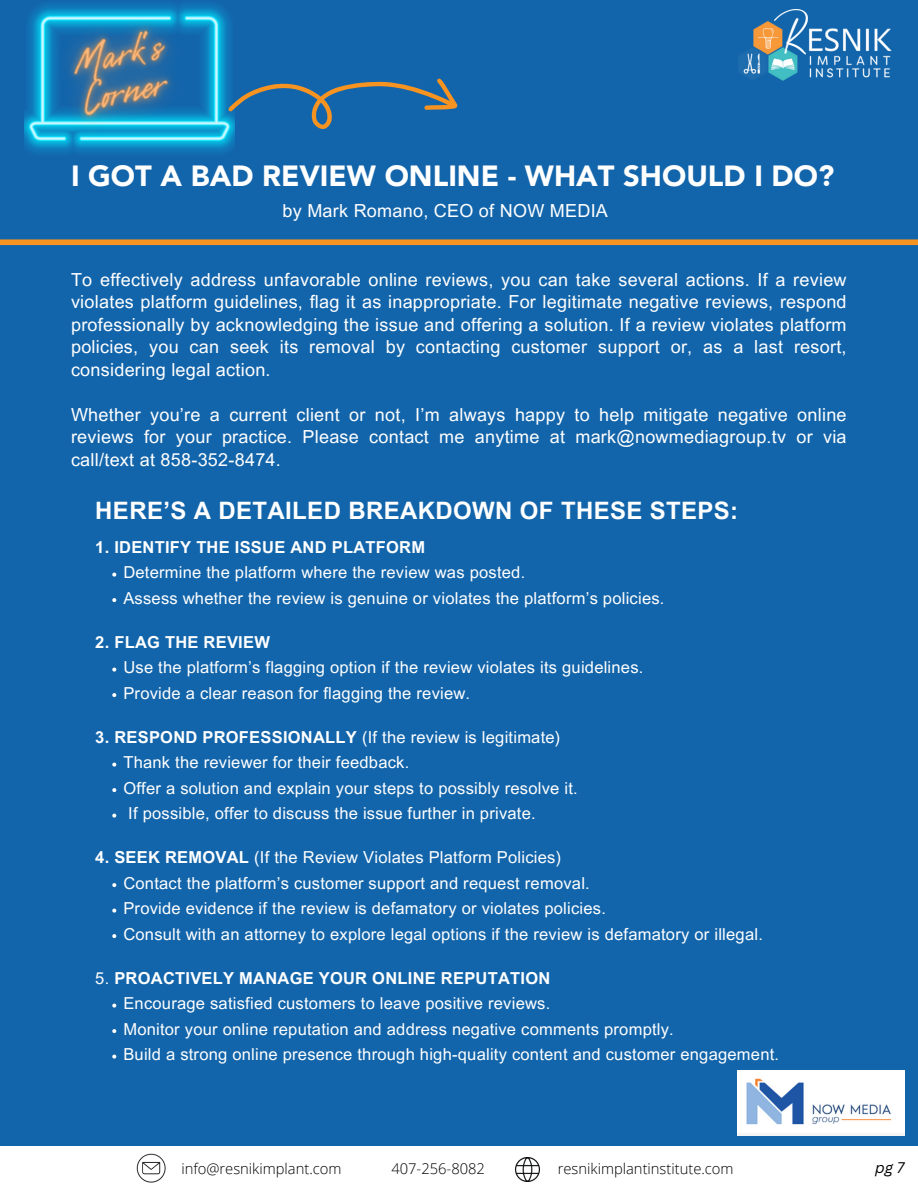
<style>
.page{position:relative;width:918px;height:1188px;background:#fff}
.page>*{position:absolute;margin:0;border:0;box-sizing:border-box;transform-origin:0 0}
.t1{font:900 29.1px "Avenir LT Pro";color:#fff}
.t2{font:700 24px "Arial MT Pro";letter-spacing:.015em;color:#fff}
.t3{font:18px/22.5px "Arial MT Pro";letter-spacing:.015em;color:#fff;text-align:justify}
.t4{font:16.5px "Arial MT Pro";letter-spacing:.015em;color:#fff}
.t5{font:700 16.5px "Arial MT Pro";letter-spacing:.015em;color:#fff}
.t6{font:italic 15px "Canva Sans";color:#000}
.t7{font:300 14.7px "Open Sans";color:#000}
.s1{font-weight:700}
.s2{font-weight:400}
</style>
<div class="page">
<div style="left:0;top:0;width:918px;height:1145px;background:#1365ab"></div>
<div style="left:0;top:239px;width:918px;height:6px;background:#f79320"></div>
<img style="left:136px;top:1153px;width:30px;height:30px">
<img style="left:515px;top:1157px;width:25px;height:25px">
<svg style="left:112px;top:573px;width:4px;height:4px"></svg>
<svg style="left:112px;top:598px;width:4px;height:4px"></svg>
<svg style="left:112px;top:668px;width:4px;height:4px"></svg>
<svg style="left:112px;top:693px;width:4px;height:4px"></svg>
<svg style="left:112px;top:763px;width:4px;height:4px"></svg>
<svg style="left:112px;top:788px;width:4px;height:4px"></svg>
<svg style="left:112px;top:814px;width:4px;height:4px"></svg>
<svg style="left:112px;top:883px;width:4px;height:4px"></svg>
<svg style="left:112px;top:909px;width:4px;height:4px"></svg>
<svg style="left:112px;top:934px;width:4px;height:4px"></svg>
<svg style="left:112px;top:1004px;width:4px;height:4px"></svg>
<svg style="left:112px;top:1029px;width:4px;height:4px"></svg>
<svg style="left:112px;top:1055px;width:4px;height:4px"></svg>
<img style="left:740px;top:10px;width:152px;height:70px">
<img style="left:737px;top:1070px;width:168px;height:65px">
<svg style="left:232px;top:78px;width:226px;height:69px"></svg>
<img style="left:24px;top:4px;width:208px;height:149px">
<p class="t1" style="left:71px;top:164px;width:765px">I GOT A BAD REVIEW ONLINE - WHAT SHOULD I DO?</p>
<p class="t3" style="left:283px;top:201px;width:327px">by Mark Romano, CEO of NOW MEDIA</p>
<h5 class="t3" style="left:71px;top:271px;width:777px">To effectively address unfavorable online reviews, you can take several actions. If a review violates platform guidelines, flag it as inappropriate. For legitimate negative reviews, respond professionally by acknowledging the issue and offering a solution. If a review violates platform policies, you can seek its removal by contacting customer support or, as a last resort, considering legal action.</h5>
<p class="t3" style="left:71px;top:406px;width:777px">Whether you’re a current client or not, I’m always happy to help mitigate negative online reviews for your practice. Please contact me anytime at mark@nowmediagroup.tv or via call/text at 858-352-8474.</p>
<p class="t2" style="left:95px;top:502px;width:644px">HERE’S A DETAILED BREAKDOWN OF THESE STEPS:</p>
<p class="t5" style="left:95px;top:541px;width:331px">1. IDENTIFY THE ISSUE AND PLATFORM</p>
<p class="t4" style="left:123px;top:566px;width:403px">Determine the platform where the review was posted.</p>
<h2 class="t4" style="left:123px;top:592px;width:543px">Assess whether the review is genuine or violates the platform’s policies.</h2>
<h6 class="t5" style="left:95px;top:636px;width:176px">2. FLAG THE REVIEW</h6>
<p class="t4" style="left:123px;top:661px;width:522px">Use the platform’s flagging option if the review violates its guidelines.</p>
<h6 class="t4" style="left:123px;top:687px;width:348px">Provide a clear reason for flagging the review.</h6>
<h6 class="t4" style="left:95px;top:731px;width:467px"><span class="s1">3. RESPOND PROFESSIONALLY</span> (If the review is legitimate)</h6>
<h3 class="t4" style="left:123px;top:756px;width:287px">Thank the reviewer for their feedback.</h3>
<h4 class="t4" style="left:123px;top:782px;width:456px">Offer a solution and explain your steps to possibly resolve it.</h4>
<p class="t4" style="left:128px;top:807px;width:409px">If possible, offer to discuss the issue further in private.</p>
<p class="t4" style="left:95px;top:851px;width:467px"><span class="s1">4. SEEK REMOVAL</span> (If the Review Violates Platform Policies)</p>
<h4 class="t4" style="left:123px;top:877px;width:468px">Contact the platform’s customer support and request removal.</h4>
<p class="t4" style="left:123px;top:902px;width:484px">Provide evidence if the review is defamatory or violates policies.</p>
<p class="t4" style="left:123px;top:928px;width:641px">Consult with an attorney to explore legal options if the review is defamatory or illegal.</p>
<h6 class="t5" style="left:95px;top:972px;width:457px"><span class="s2">5.</span> PROACTIVELY MANAGE YOUR ONLINE REPUTATION</h6>
<p class="t4" style="left:123px;top:997px;width:428px">Encourage satisfied customers to leave positive reviews.</p>
<p class="t4" style="left:123px;top:1023px;width:552px">Monitor your online reputation and address negative comments promptly.</p>
<p class="t4" style="left:123px;top:1048px;width:657px">Build a strong online presence through high-quality content and customer engagement.</p>
<h6 class="t7" style="left:181px;top:1158px;width:162px">info@resnikimplant.com</h6>
<h6 class="t7" style="left:391px;top:1158px;width:95px">407-256-8082</h6>
<h6 class="t7" style="left:558px;top:1158px;width:177px">resnikimplantinstitute.com</h6>
<p class="t6" style="left:875px;top:1157px;width:30px">pg 7</p>
</div>
